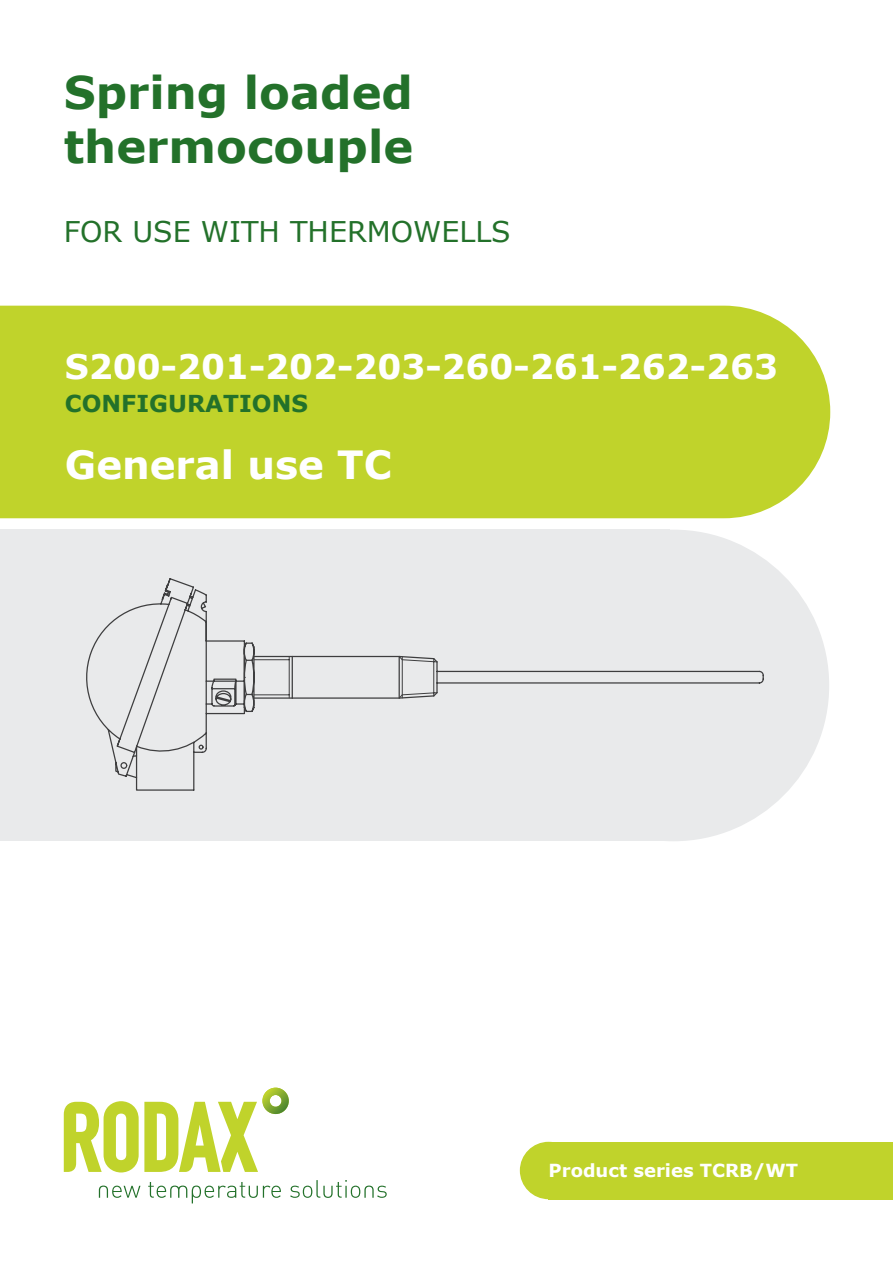
<style>
.page{position:relative;width:893px;height:1263px;background:#fff}
.page>*{position:absolute;margin:0;border:0;box-sizing:border-box;transform-origin:0 0}
.t1{font:700 45px/54px "Verdana";color:#23712a}
.t2{font:700 38.85px "Verdana";color:#fff}
.t3{font:700 33.75px "Verdana";color:#fff}
.t4{font:28.5px "Verdana";color:#23712a}
.t5{font:700 23.25px "Verdana";color:#23712a}
.t6{font:700 18px "Verdana";color:#fff}
</style>
<div class="page">
<div style="left:0;top:530px;width:670px;height:311px;background:#e9eaeb"></div>
<div style="left:518px;top:530px;width:311px;height:311px;background:#e9eaeb;border-radius:50%"></div>
<div style="left:0;top:306px;width:830px;height:212px;background:#c0d32b"></div>
<svg style="left:64px;top:1087px;width:225px;height:85px"></svg>
<svg style="left:99px;top:1185px;width:41px;height:13px"></svg>
<svg style="left:148px;top:1182px;width:133px;height:21px"></svg>
<svg style="left:290px;top:1180px;width:97px;height:18px"></svg>
<div style="left:549px;top:1142px;width:344px;height:57px;background:#c0d32b"></div>
<div style="left:520px;top:1142px;width:57px;height:57px;background:#c0d32b;border-radius:50%"></div>
<svg style="left:86px;top:578px;width:205px;height:213px"></svg>
<hr style="left:254px;top:656px;width:38px;height:1px;background:#3e3e3f">
<hr style="left:254px;top:697px;width:38px;height:2px;background:#3e3e3f">
<hr style="left:289px;top:656px;width:1px;height:42px;background:#3e3e3f">
<hr style="left:254px;top:694px;width:35px;height:1px;background:#3e3e3f">
<hr style="left:254px;top:659px;width:35px;height:1px;background:#3e3e3f">
<svg style="left:291px;top:655px;width:473px;height:44px"></svg>
<svg style="left:244px;top:642px;width:9px;height:71px"></svg>
<h1 class="t1" style="left:64px;top:66px;width:351px">Spring loaded thermocouple</h1>
<p class="t4" style="left:64px;top:214px;width:448px">FOR USE WITH THERMOWELLS</p>
<p class="t3" style="left:65px;top:345px;width:715px">S200-201-202-203-260-261-262-263</p>
<p class="t5" style="left:65px;top:389px;width:245px">CONFIGURATIONS</p>
<p class="t2" style="left:65px;top:439px;width:329px">General use TC</p>
<p class="t6" style="left:549px;top:1159px;width:251px">Product series TCRB/WT</p>
</div>
